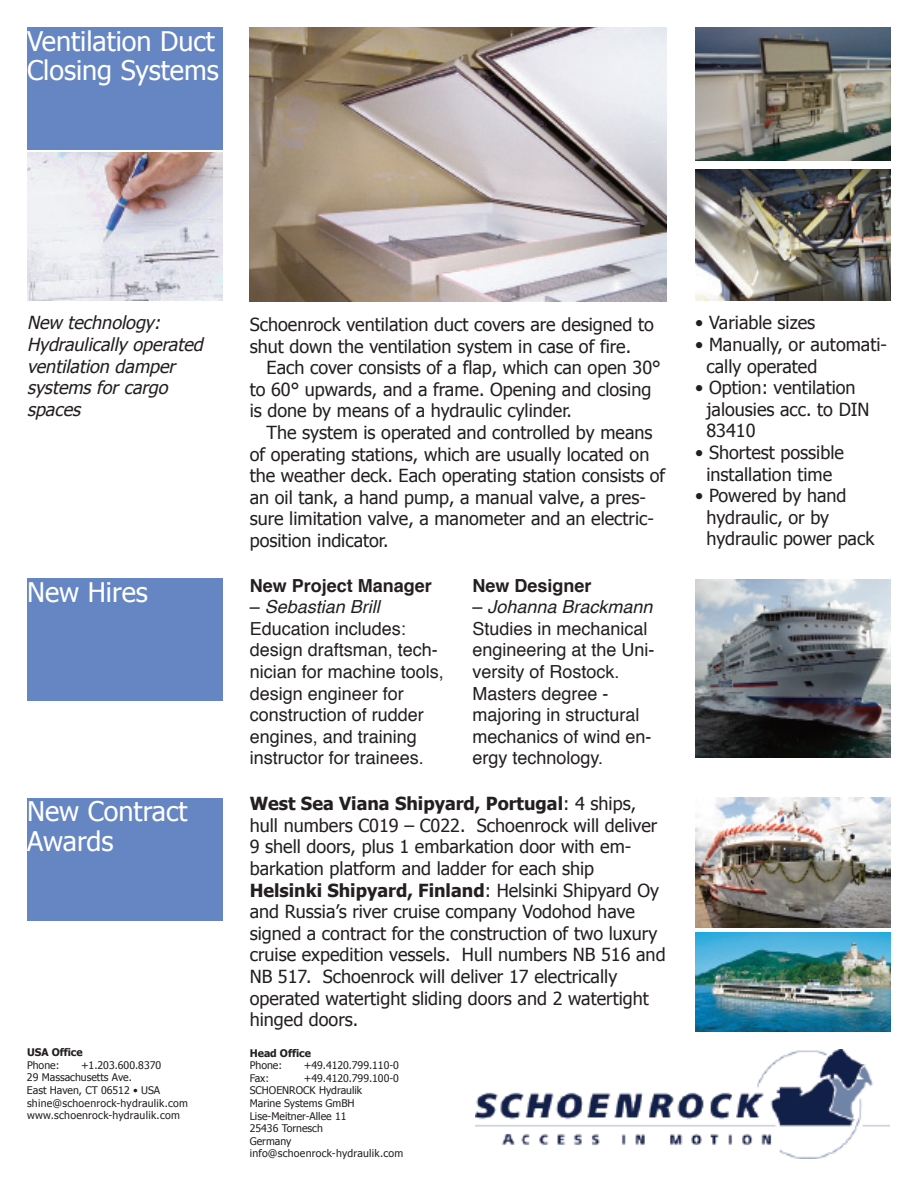
<style>
.page{position:relative;width:918px;height:1188px;background:#fff}
.page>*{position:absolute;margin:0;border:0;box-sizing:border-box;transform-origin:0 0}
.t1{font:27px/29.4px "Tahoma";color:#fff}
.t2{font:18px/21.6px "Tahoma";color:#231f20}
.t3{font:18px/21.6px "Helvetica";color:#231f20}
.t4{font:italic 18px/21.6px "Tahoma";color:#231f20}
.t5{font:700 18px "Helvetica";color:#231f20}
.t6{font:10.5px/12.6px "Tahoma";color:#231f20}
.t7{font:10.5px/12.6px "Tahoma";letter-spacing:.02em;color:#231f20}
.t8{font:700 10.5px "Tahoma";color:#231f20}
.s1{font-style:italic}
.s2{font-weight:700}
</style>
<div class="page">
<img style="left:475px;top:1050px;width:415px;height:109px">
<img style="left:27px;top:152px;width:196px;height:149px">
<div style="left:27px;top:27px;width:196px;height:123px;background:#6585c3"></div>
<img style="left:250px;top:27px;width:417px;height:274px">
<img style="left:695px;top:169px;width:196px;height:132px">
<img style="left:695px;top:27px;width:196px;height:134px">
<img style="left:695px;top:580px;width:196px;height:178px">
<img style="left:695px;top:932px;width:196px;height:99px">
<div style="left:695px;top:796px;width:196px;height:136px;background:linear-gradient(to right,#fff,#fff)"></div>
<img style="left:695px;top:797px;width:195px;height:130px">
<div style="left:27px;top:798px;width:196px;height:123px;background:#6585c3"></div>
<div style="left:27px;top:578px;width:196px;height:123px;background:#6585c3"></div>
<h1 class="t1" style="left:27px;top:25px;width:193px">Ventilation Duct<br>Closing Systems</h1>
<p class="t4" style="left:27px;top:311px;width:181px">New technology :<br>Hydraulically operated ventilation damper systems for cargo spaces</p>
<p class="t2" style="left:250px;top:313px;width:406px">Schoenrock ventilation duct covers are designed to shut down the ventilation system in case of fire.</p>
<p class="t2" style="left:250px;top:356px;width:412px;text-indent:17px">Each cover consists of a flap, which can open 30° to 60° upwards, and a frame. Opening and closing is done by means of a hydraulic cylinder.</p>
<p class="t2" style="left:250px;top:421px;width:417px;text-indent:17px">The system is operated and controlled by means of operating stations, which are usually located on the weather deck. Each operating station consists of an oil tank, a hand pump, a manual valve, a pres&shy;sure limitation valve, a manometer and an electric&shy;position indicator.</p>
<h1 class="t1" style="left:27px;top:576px;width:122px">New Hires</h1>
<p class="t5" style="left:250px;top:578px;width:184px">New Project Manager</p>
<p class="t3" style="left:250px;top:598px;width:196px">– <span class="s1">Sebastian Brill<br></span>Education includes: design draftsman, tech&shy;nician for machine tools, design engineer for construction of rudder engines, and training instructor for trainees.</p>
<p class="t5" style="left:472px;top:578px;width:121px">New Designer</p>
<p class="t3" style="left:472px;top:598px;width:184px">– <span class="s1">Johanna Brackmann<br></span>Studies in mechanical engineering at the Uni&shy;versity of Rostock.<br>Masters degree - majoring in structural mechanics of wind en&shy;ergy technology.</p>
<h1 class="t1" style="left:27px;top:796px;width:162px">New Contract<br>Awards</h1>
<p class="t2" style="left:250px;top:792px;width:417px"><span class="s2">West Sea Viana Shipyard, Portugal</span>: 4 ships, hull numbers C019 – C022. Schoenrock will deliver 9 shell doors, plus 1 embarkation door with em&shy;barkation platform and ladder for each ship <span class="s2">Helsinki Shipyard, Finland</span>: Helsinki Shipyard Oy and Russia’s river cruise company Vodohod have signed a contract for the construction of two luxury cruise expedition vessels. Hull numbers NB 516 and NB 517. Schoenrock will deliver 17 electrically operated watertight sliding doors and 2 watertight hinged doors.</p>
<p class="t8" style="left:27px;top:1046px;width:57px">USA Office</p>
<p class="t6" style="left:27px;top:1058px;width:34px">Phone:</p>
<p class="t7" style="left:27px;top:1058px;width:163px;text-indent:54px">+1.203.600.8370<br>29 Massachusetts Ave.<br>East Haven, CT 06512 • USA shine@schoenrock-hydraulik.com www.schoenrock-hydraulik.com</p>
<p class="t8" style="left:250px;top:1046px;width:63px">Head Office</p>
<p class="t6" style="left:250px;top:1059px;width:34px">Phone:</p>
<p class="t6" style="left:304px;top:1059px;width:97px">+49.4120.799.110-0</p>
<p class="t6" style="left:250px;top:1071px;width:21px">Fax:</p>
<p class="t6" style="left:250px;top:1071px;width:155px;text-indent:54px">+49.4120.799.100-0<br>SCHOENROCK Hydraulik<br>Marine Systems GmBH<br>Lise-Meitner-Allee 11<br>25436 Tornesch<br>Germany info@schoenrock-hydraulik.com</p>
<p class="t2" style="left:695px;top:311px;width:121px">• Variable sizes</p>
<p class="t2" style="left:706px;top:333px;width:182px;text-indent:-11px">• Manually, or automati&shy;cally operated</p>
<p class="t2" style="left:706px;top:376px;width:165px;text-indent:-11px">• Option: ventilation jalousies acc. to DIN<br>83410</p>
<p class="t2" style="left:695px;top:441px;width:150px;text-align:center">• Shortest possible installation time</p>
<p class="t2" style="left:706px;top:484px;width:169px;text-indent:-11px">• Powered by hand hydraulic, or by hydraulic power pack</p>
</div>
